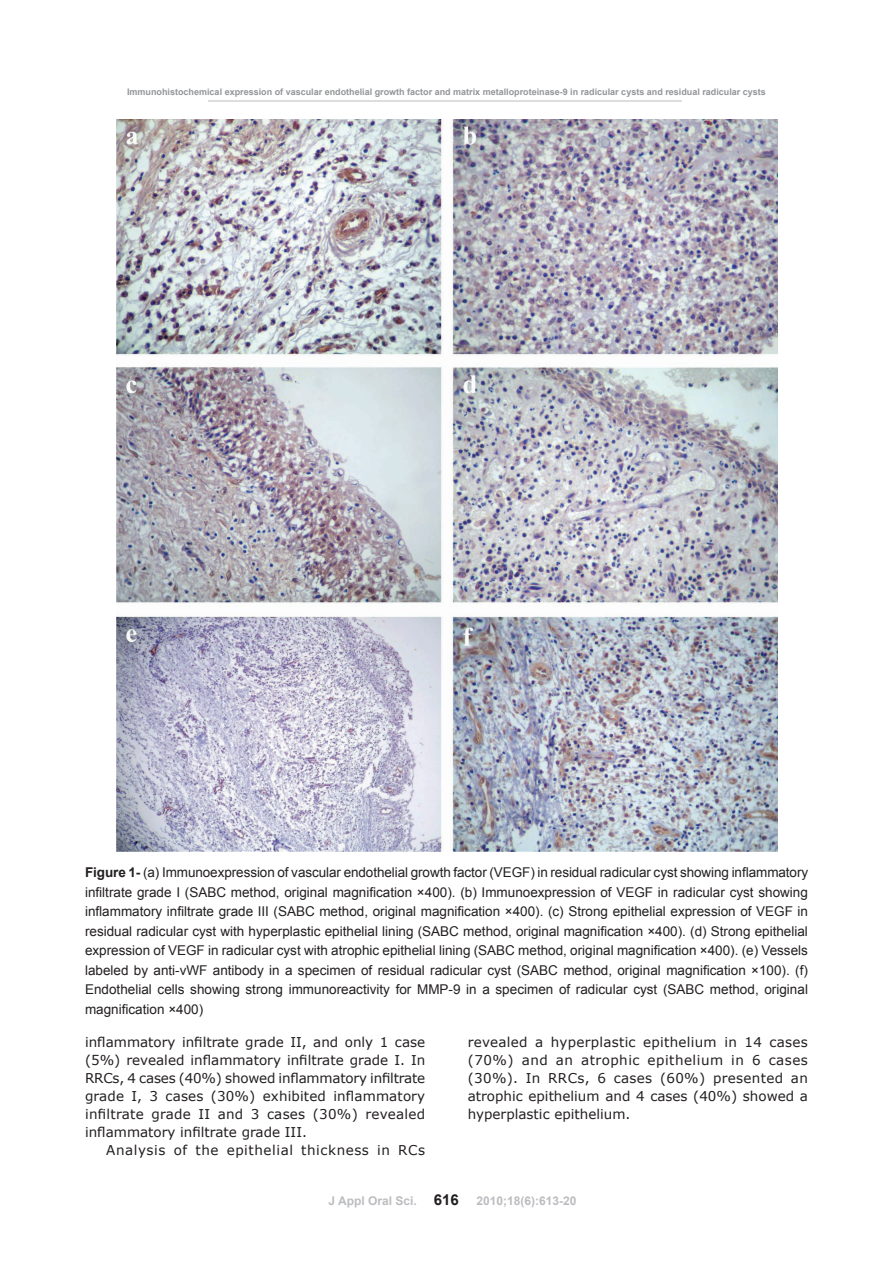
<style>
.page{position:relative;width:893px;height:1263px;background:#fff}
.page>*{position:absolute;margin:0;border:0;box-sizing:border-box;transform-origin:0 0}
.t1{font:13.5px/19.5px "Arial";color:#231f20;text-align:justify}
.t2{font:13.5px/18px "Verdana";color:#231f20;text-align:justify}
.t3{font:13.5px "Verdana";letter-spacing:.04em;color:#231f20}
.t4{font:700 12px "Arial";color:#bcbdc0}
.t5{font:700 9px "Arial";color:#939598}
.s1{font-weight:700}
.s2{font-size:15px;color:#231f20}
</style>
<div class="page">
<hr style="left:208px;top:100px;width:474px;height:1px;background:#dcdddf">
<img style="left:117px;top:119px;width:660px;height:732px">
<p class="t5" style="left:127px;top:86px;width:640px">Immunohistochemical expression of vascular endothelial growth factor and matrix metalloproteinase-9 in radicular cysts and residual radicular cysts</p>
<p class="t1" style="left:85px;top:863px;width:725px"><span class="s1">Figure 1-</span> (a) Immunoexpression of vascular endothelial growth factor (VEGF) in residual radicular cyst showing inflammatory infiltrate grade I (SABC method, original magnification ×400). (b) Immunoexpression of VEGF in radicular cyst showing inflammatory infiltrate grade III (SABC method, original magnification ×400). (c) Strong epithelial expression of VEGF in residual radicular cyst with hyperplastic epithelial lining (SABC method, original magnification ×400). (d) Strong epithelial expression of VEGF in radicular cyst with atrophic epithelial lining (SABC method, original magnification ×400). (e) Vessels labeled by anti-vWF antibody in a specimen of residual radicular cyst (SABC method, original magnification ×100). (f)<br>Endothelial cells showing strong immunoreactivity for MMP-9 in a specimen of radicular cyst (SABC method, original magnification ×400)</p>
<p class="t2" style="left:85px;top:1033px;width:342px">inflammatory infiltrate grade II, and only 1 case (5%) revealed inflammatory infiltrate grade I. In RRCs, 4 cases (40%) showed inflammatory infiltrate grade I, 3 cases (30%) exhibited inflammatory infiltrate grade II and 3 cases (30%) revealed inflammatory infiltrate grade III.</p>
<p class="t3" style="left:106px;top:1142px;width:320px">Analysis of the epithelial thickness in RCs</p>
<p class="t2" style="left:468px;top:1033px;width:342px">revealed a hyperplastic epithelium in 14 cases (70%) and an atrophic epithelium in 6 cases (30%). In RRCs, 6 cases (60%) presented an atrophic epithelium and 4 cases (40%) showed a hyperplastic epithelium.</p>
<p class="t4" style="left:328px;top:1193px;width:132px">J Appl Oral Sci. <span class="s2">616</span></p>
<p class="t4" style="left:477px;top:1193px;width:102px">2010;18(6):613-20</p>
</div>
